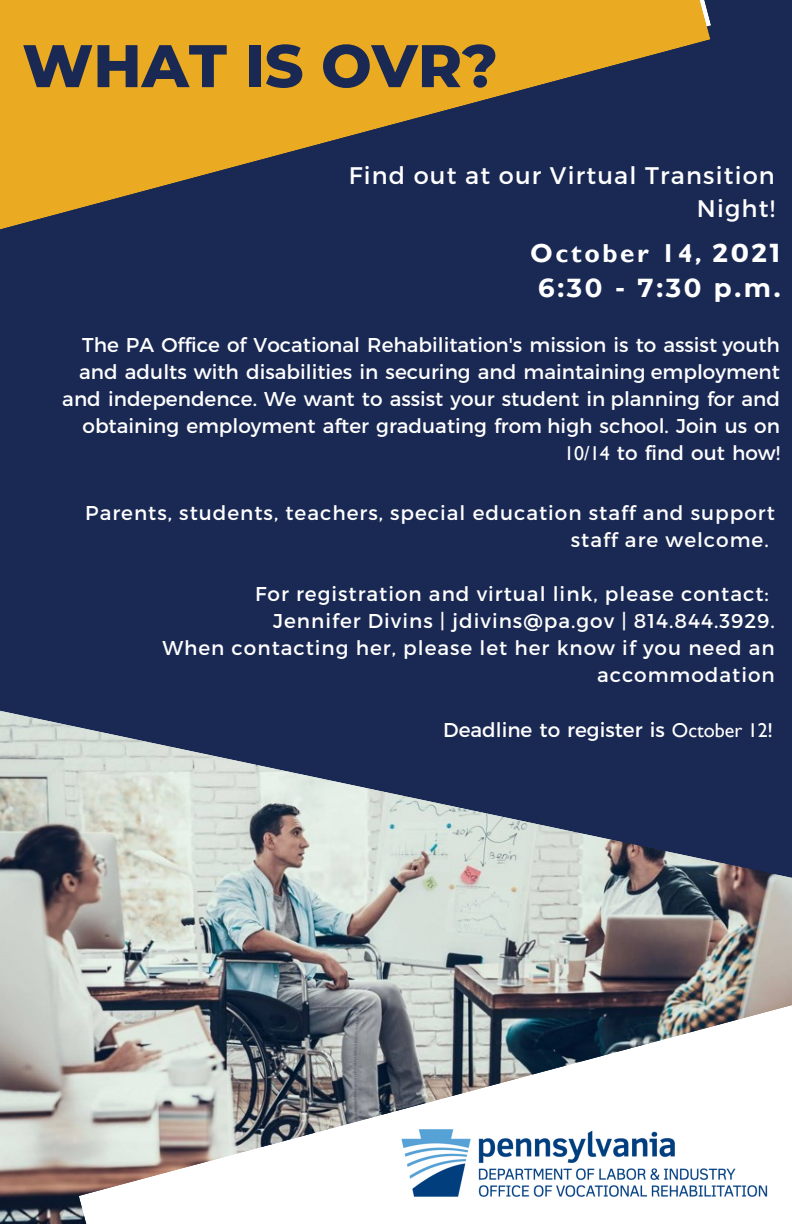
<style>
.page{position:relative;width:792px;height:1224px;background:#1a2954}
.page>*{position:absolute;margin:0;border:0;box-sizing:border-box;transform-origin:0 0}
.t1{font:800 60px "Montserrat";color:#1a2954}
.t2{font:700 26px/34.4px "Montserrat";color:#fff;text-align:center}
.t3{font:24px/33px "Montserrat";letter-spacing:.05em;color:#fff;text-align:right}
.t4{font:20px/27px "Montserrat";color:#fff;text-align:right}
.t5{font:20px/27px "Montserrat";letter-spacing:.05em;color:#fff}
.s1{font-family:"Gill Sans"}
</style>
<div class="page">
<img style="left:0;top:886px;width:792px;height:338px">
<img style="left:79px;top:967px;width:713px;height:257px">
<svg style="left:0;top:710px;width:792px;height:176px"></svg>
<svg style="left:0;top:0;width:710px;height:230px;fill:#eaab22"></svg>
<img style="left:396px;top:1123px;width:393px;height:84px">
<h1 class="t1" style="left:22px;top:29px;width:477px">WHAT IS OVR?</h1>
<p class="t3" style="left:349px;top:158px;width:428px">Find out at our Virtual Transition<br>Night!</p>
<p class="t2" style="left:530px;top:234px;width:252px"><span class="s1">October 14</span>, 2021<br>6:30 - 7:30 p.m.</p>
<p class="t4" style="left:62px;top:331px;width:719px">The PA Office of Vocational Rehabilitation's mission is to assist youth and adults with disabilities in securing and maintaining employment and independence. We want to assist your student in planning for and obtaining employment after graduating from high school. Join us on <span class="s1">10/14</span> to find out how!</p>
<p class="t5" style="left:571px;top:499px;width:206px;text-indent:-486px">Parents, students, teachers, special education staff and support staff are welcome.</p>
<h2 class="t5" style="left:255px;top:580px;width:515px">For registration and virtual link, please contact:</h2>
<p class="t5" style="left:273px;top:607px;width:503px">Jennifer Divins | jdivins@pa.gov | 814.844.3929.</p>
<p class="t5" style="left:162px;top:634px;width:614px;text-align:right">When contacting her, please let her know if you need an accommodation</p>
<p class="t4" style="left:443px;top:715px;width:330px">Deadline to register is <span class="s1">October 12</span>!</p>
</div>
